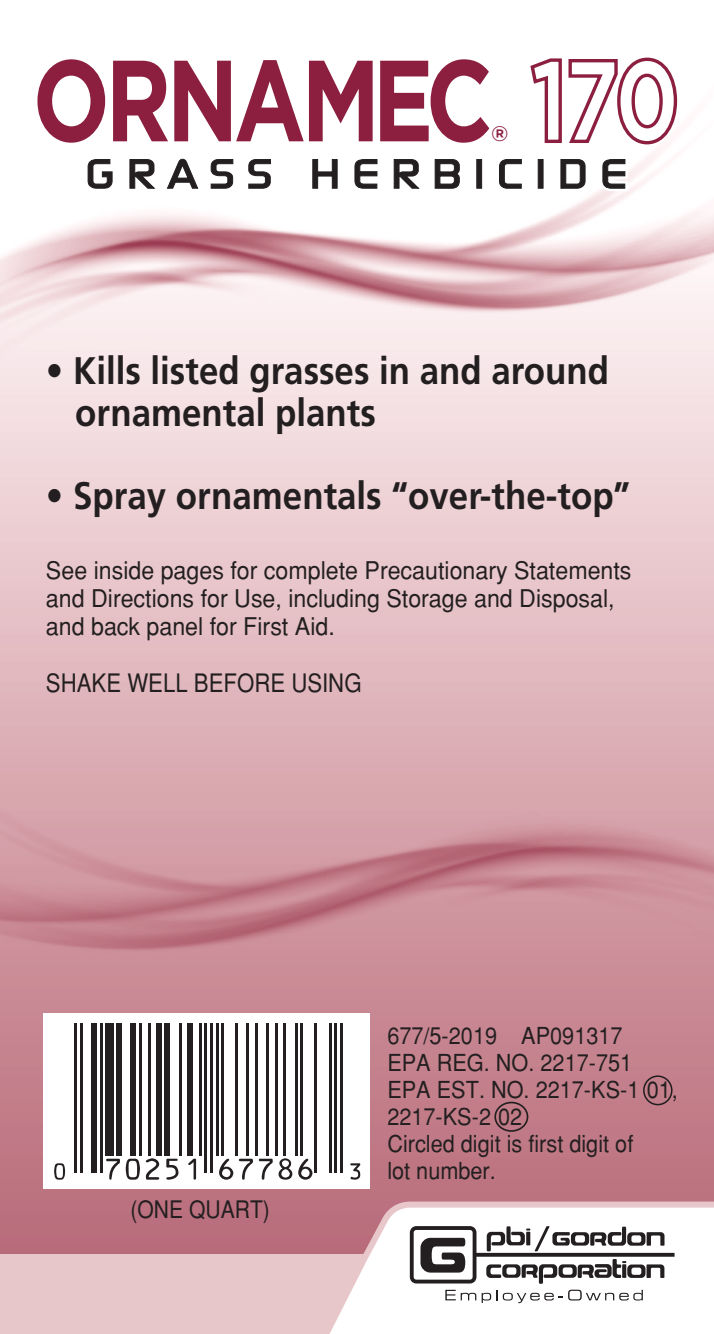
<style>
.page{position:relative;width:714px;height:1334px;background:#fff}
.page>*{position:absolute;margin:0;border:0;box-sizing:border-box;transform-origin:0 0}
.t1{font:700 115.15px "Gotham";letter-spacing:-.05em;color:#8c1f40;scale:.79 1}
.t2{font:700 38.5px/42px "Frutiger";color:#231f20;scale:.91 1}
.t3{font:25.55px "Helvetica";color:#231f20;scale:.87 1}
.t4{font:24.5px/28px "Helvetica";color:#231f20;scale:.95 1}
.t5{font:24.15px "Helvetica";color:#231f20;scale:.87 1}
.t6{font:23.45px/26.9px "Helvetica";color:#231f20;scale:.93 1}
.t7{font:700 21px "Gotham";color:#8c1f40}
</style>
<div class="page">
<img style="left:0;top:149px;width:714px;height:1105px">
<div style="left:0;top:1254px;width:378px;height:80px;background:#e8c7cb"></div>
<svg style="left:309px;top:1201px;width:405px;height:133px"></svg>
<svg style="left:410px;top:1225px;width:265px;height:78px"></svg>
<svg style="left:474px;top:157px;width:11px;height:34px"></svg>
<svg style="left:535px;top:157px;width:11px;height:34px"></svg>
<svg style="left:80px;top:149px;width:38px;height:47px"></svg>
<svg style="left:124px;top:150px;width:153px;height:46px"></svg>
<svg style="left:307px;top:154px;width:36px;height:40px"></svg>
<svg style="left:349px;top:152px;width:118px;height:78px"></svg>
<svg style="left:476px;top:159px;width:6px;height:30px"></svg>
<svg style="left:493px;top:152px;width:34px;height:42px"></svg>
<svg style="left:538px;top:159px;width:6px;height:30px"></svg>
<svg style="left:555px;top:152px;width:76px;height:43px"></svg>
<svg style="left:530px;top:57px;width:148px;height:88px"></svg>
<div style="left:44px;top:1013px;width:326px;height:176px;background:#fff"></div>
<hr style="left:74px;top:1023px;width:3px;height:150px;background:#231f20">
<hr style="left:80px;top:1023px;width:3px;height:150px;background:#231f20">
<div style="left:91px;top:1023px;width:5px;height:150px;background:#231f20"></div>
<hr style="left:100px;top:1023px;width:2px;height:150px;background:#231f20">
<div style="left:105px;top:1023px;width:9px;height:133px;background:#231f20"></div>
<div style="left:117px;top:1023px;width:5px;height:133px;background:#231f20"></div>
<div style="left:131px;top:1023px;width:5px;height:133px;background:#231f20"></div>
<hr style="left:140px;top:1023px;width:2px;height:133px;background:#231f20">
<hr style="left:148px;top:1023px;width:2px;height:133px;background:#231f20">
<div style="left:157px;top:1023px;width:5px;height:133px;background:#231f20"></div>
<div style="left:165px;top:1023px;width:5px;height:133px;background:#231f20"></div>
<hr style="left:179px;top:1023px;width:2px;height:133px;background:#231f20">
<div style="left:188px;top:1023px;width:5px;height:133px;background:#231f20"></div>
<hr style="left:199px;top:1023px;width:2px;height:133px;background:#231f20">
<hr style="left:204px;top:1023px;width:3px;height:150px;background:#231f20">
<hr style="left:210px;top:1023px;width:2px;height:150px;background:#231f20">
<hr style="left:216px;top:1023px;width:2px;height:133px;background:#231f20">
<hr style="left:221px;top:1023px;width:3px;height:133px;background:#231f20">
<hr style="left:235px;top:1023px;width:3px;height:133px;background:#231f20">
<hr style="left:247px;top:1023px;width:2px;height:133px;background:#231f20">
<hr style="left:255px;top:1023px;width:3px;height:133px;background:#231f20">
<hr style="left:266px;top:1023px;width:3px;height:133px;background:#231f20">
<hr style="left:275px;top:1023px;width:2px;height:133px;background:#231f20">
<hr style="left:284px;top:1023px;width:2px;height:133px;background:#231f20">
<hr style="left:295px;top:1023px;width:2px;height:133px;background:#231f20">
<hr style="left:300px;top:1023px;width:3px;height:133px;background:#231f20">
<hr style="left:315px;top:1023px;width:2px;height:150px;background:#231f20">
<hr style="left:329px;top:1023px;width:2px;height:150px;background:#231f20">
<hr style="left:334px;top:1023px;width:3px;height:150px;background:#231f20">
<hr style="left:340px;top:1023px;width:3px;height:150px;background:#231f20">
<svg style="left:54px;top:1163px;width:11px;height:16px"></svg>
<svg style="left:106px;top:1158px;width:14px;height:21px"></svg>
<svg style="left:126px;top:1158px;width:14px;height:21px"></svg>
<svg style="left:146px;top:1158px;width:13px;height:21px"></svg>
<svg style="left:166px;top:1158px;width:13px;height:21px"></svg>
<svg style="left:188px;top:1158px;width:8px;height:21px"></svg>
<svg style="left:219px;top:1158px;width:14px;height:21px"></svg>
<svg style="left:239px;top:1158px;width:14px;height:21px"></svg>
<svg style="left:259px;top:1158px;width:14px;height:21px"></svg>
<svg style="left:279px;top:1158px;width:13px;height:21px"></svg>
<svg style="left:298px;top:1158px;width:14px;height:21px"></svg>
<svg style="left:350px;top:1163px;width:10px;height:16px"></svg>
<div style="left:643px;top:1075px;width:30px;height:30px;border:2px solid #231f20;border-radius:50%"></div>
<div style="left:494px;top:1101px;width:34px;height:30px;border:2px solid #231f20;border-radius:50%"></div>
<p class="t1" style="left:33px;top:34px;width:584px">ORNAMEC</p>
<p class="t7" style="left:491px;top:122px;width:19px">®</p>
<p class="t2" style="left:75px;top:349px;width:588px;text-indent:-29px">• Kills listed grasses in and around ornamental plants</p>
<p class="t2" style="left:46px;top:474px;width:644px">• Spray ornamentals “over-the-top”</p>
<p class="t4" style="left:46px;top:556px;width:618px">See inside pages for complete Precautionary Statements and Directions for Use, including Storage and Disposal, and back panel for First Aid.</p>
<p class="t3" style="left:46px;top:668px;width:364px">SHAKE WELL BEFORE USING</p>
<p class="t5" style="left:131px;top:1195px;width:162px">(ONE QUART)</p>
<p class="t6" style="left:387px;top:1022px;width:314px">677/5-2019 AP091317<br>EPA REG. NO. 2217-751<br>EPA EST. NO. 2217-KS-1 01,<br>2217-KS-2 02<br>Circled digit is first digit of<br>lot number.</p>
</div>
